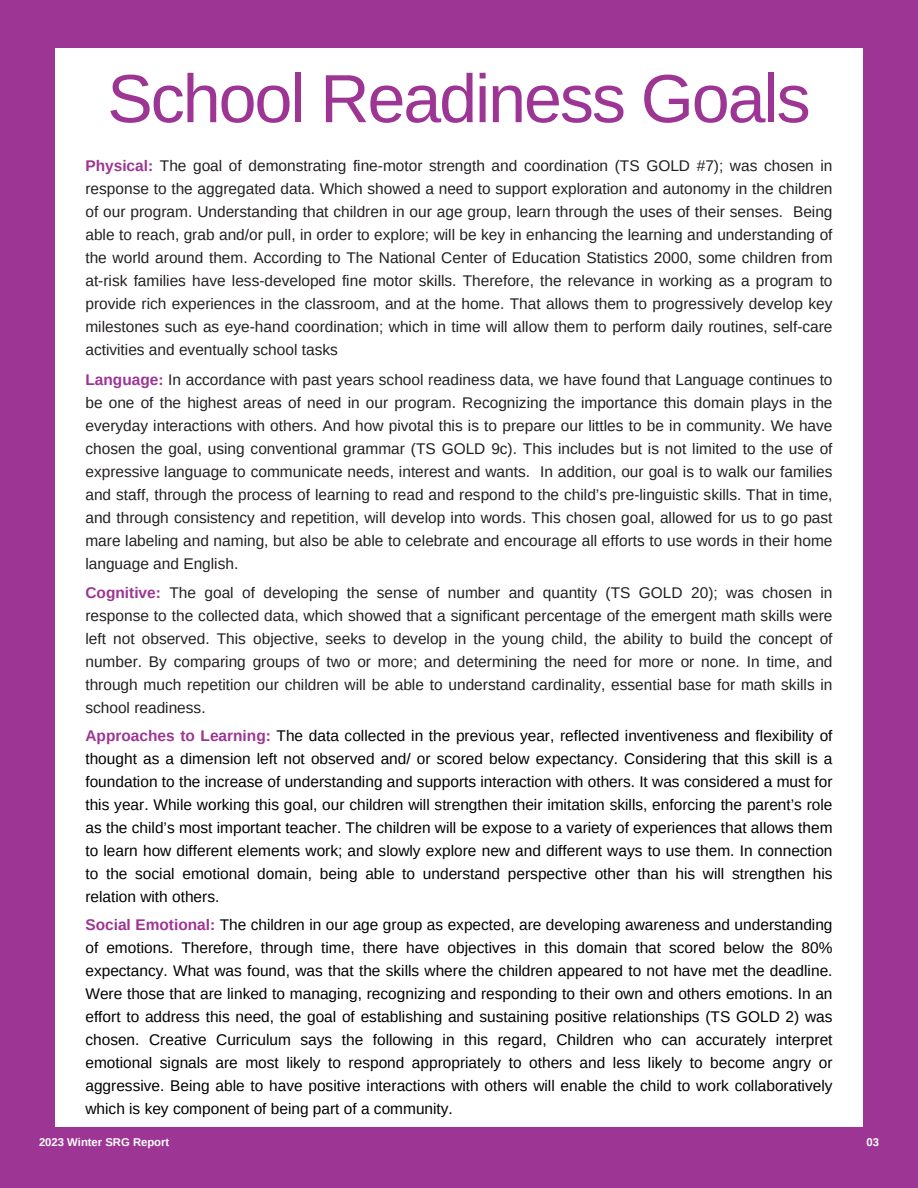
<style>
.page{position:relative;width:918px;height:1188px;background:#9d3594}
.page>*{position:absolute;margin:0;border:0;box-sizing:border-box;transform-origin:0 0}
.t1{font:68.1px "Arimo";letter-spacing:-.03em;color:#9d3594}
.t2{font:15.45px/23px "Arimo";color:#231f20;text-align:justify}
.t3{font:15.45px/23px "Arimo";color:#000;text-align:justify}
.t4{font:700 11.25px "Arimo";color:#fff}
.s1{font-weight:700;color:#9d3594}
</style>
<div class="page">
<div style="left:55px;top:49px;width:808px;height:1078px;background:#fff"></div>
<h1 class="t1" style="left:107px;top:61px;width:705px">School Readiness Goals</h1>
<p class="t2" style="left:85px;top:154px;width:749px"><span class="s1">Physical:</span> The goal of demonstrating fine-motor strength and coordination (TS GOLD #7); was chosen in response to the aggregated data. Which showed a need to support exploration and autonomy in the children of our program. Understanding that children in our age group, learn through the uses of their senses. Being able to reach, grab and/or pull, in order to explore; will be key in enhancing the learning and understanding of the world around them. According to The National Center of Education Statistics 2000, some children from at-risk families have less-developed fine motor skills. Therefore, the relevance in working as a program to provide rich experiences in the classroom, and at the home. That allows them to progressively develop key milestones such as eye-hand coordination; which in time will allow them to perform daily routines, self-care activities and eventually school tasks</p>
<p class="t2" style="left:85px;top:369px;width:749px"><span class="s1">Language:</span> In accordance with past years school readiness data, we have found that Language continues to be one of the highest areas of need in our program. Recognizing the importance this domain plays in the everyday interactions with others. And how pivotal this is to prepare our littles to be in community. We have chosen the goal, using conventional grammar (TS GOLD 9c). This includes but is not limited to the use of expressive language to communicate needs, interest and wants. In addition, our goal is to walk our families and staff, through the process of learning to read and respond to the child’s pre-linguistic skills. That in time, and through consistency and repetition, will develop into words. This chosen goal, allowed for us to go past mare labeling and naming, but also be able to celebrate and encourage all efforts to use words in their home language and English.</p>
<p class="t2" style="left:85px;top:581px;width:749px"><span class="s1">Cognitive:</span> The goal of developing the sense of number and quantity (TS GOLD 20); was chosen in response to the collected data, which showed that a significant percentage of the emergent math skills were left not observed. This objective, seeks to develop in the young child, the ability to build the concept of number. By comparing groups of two or more; and determining the need for more or none. In time, and through much repetition our children will be able to understand cardinality, essential base for math skills in school readiness.</p>
<p class="t3" style="left:85px;top:724px;width:749px"><span class="s1">Approaches to Learning:</span> The data collected in the previous year, reflected inventiveness and flexibility of thought as a dimension left not observed and/ or scored below expectancy. Considering that this skill is a foundation to the increase of understanding and supports interaction with others. It was considered a must for this year. While working this goal, our children will strengthen their imitation skills, enforcing the parent’s role as the child’s most important teacher. The children will be expose to a variety of experiences that allows them to learn how different elements work; and slowly explore new and different ways to use them. In connection to the social emotional domain, being able to understand perspective other than his will strengthen his relation with others.</p>
<p class="t3" style="left:85px;top:913px;width:749px"><span class="s1">Social Emotional:</span> The children in our age group as expected, are developing awareness and understanding of emotions. Therefore, through time, there have objectives in this domain that scored below the 80% expectancy. What was found, was that the skills where the children appeared to not have met the deadline.<br>Were those that are linked to managing, recognizing and responding to their own and others emotions. In an effort to address this need, the goal of establishing and sustaining positive relationships (TS GOLD 2) was chosen. Creative Curriculum says the following in this regard, Children who can accurately interpret emotional signals are most likely to respond appropriately to others and less likely to become angry or aggressive. Being able to have positive interactions with others will enable the child to work collaboratively which is key component of being part of a community.</p>
<p class="t4" style="left:39px;top:1136px;width:132px">2023 Winter SRG Report</p>
<p class="t4" style="left:866px;top:1135px;width:14px">03</p>
</div>
